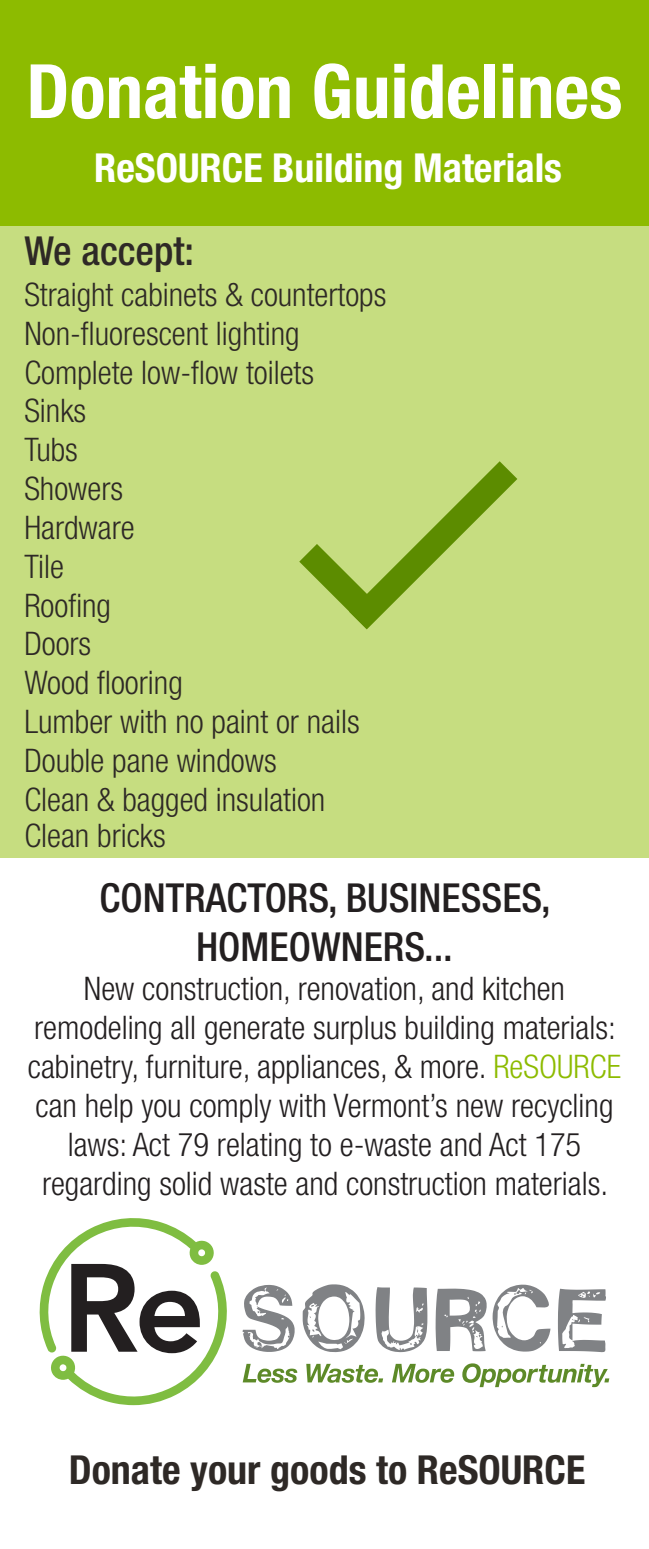
<style>
.page{position:relative;width:649px;height:1549px;background:#fff}
.page>*{position:absolute;margin:0;border:0;box-sizing:border-box;transform-origin:0 0}
.t1{font:700 condensed 75px "Helvetica Neue LT Std";color:#fff}
.t2{font:500 condensed 40px "Helvetica Neue LT Std";color:#231f20}
.t3{font:700 condensed 40px "Helvetica Neue LT Std";color:#2e2926}
.t4{font:700 condensed 40px "Helvetica Neue LT Std";color:#fff}
.t5{font:500 condensed 40px "Helvetica Neue LT Std";color:#2e2926}
.t6{font:300 condensed 32.5px/39px "Helvetica Neue LT Std";color:#231f20;text-align:center}
.t7{font:300 condensed 32.5px/38.5px "Helvetica Neue LT Std";color:#2e2926}
.s1{color:#8dbb00}
</style>
<div class="page">
<div style="left:0;top:0;width:648px;height:225px;background:#8dbb00"></div>
<div style="left:0;top:225px;width:648px;height:632px;background:#c6dd80"></div>
<svg style="left:410px;top:461px;width:108px;height:125px"></svg>
<svg style="left:299px;top:544px;width:111px;height:86px"></svg>
<svg style="left:242px;top:1284px;width:52px;height:67px"></svg>
<svg style="left:302px;top:1284px;width:62px;height:67px"></svg>
<svg style="left:375px;top:1287px;width:52px;height:64px"></svg>
<svg style="left:435px;top:1288px;width:51px;height:62px"></svg>
<svg style="left:492px;top:1284px;width:58px;height:67px"></svg>
<svg style="left:558px;top:1288px;width:47px;height:63px"></svg>
<svg style="left:40px;top:1218px;width:187px;height:186px"></svg>
<svg style="left:242px;top:1363px;width:55px;height:19px"></svg>
<svg style="left:306px;top:1363px;width:77px;height:19px"></svg>
<svg style="left:392px;top:1363px;width:61px;height:19px"></svg>
<svg style="left:462px;top:1363px;width:146px;height:23px"></svg>
<p class="t1" style="left:26px;top:46px;width:597px">Donation Guidelines</p>
<p class="t4" style="left:94px;top:143px;width:469px">ReSOURCE Building Materials</p>
<p class="t5" style="left:24px;top:226px;width:171px">We accept:</p>
<p class="t7" style="left:24px;top:275px;width:363px">Straight cabinets &amp; countertops<br>Non-fluorescent lighting<br>Complete low-flow toilets<br>Sinks<br>Tubs<br>Showers<br>Hardware<br>Tile<br>Roofing<br>Doors<br>Wood flooring<br>Lumber with no paint or nails<br>Double pane windows<br>Clean &amp; bagged insulation<br>Clean bricks</p>
<p class="t2" style="left:99px;top:874px;width:452px">CONTRACTORS, BUSINESSES,</p>
<p class="t2" style="left:196px;top:922px;width:258px">HOMEOWNERS...</p>
<p class="t6" style="left:84px;top:968px;width:482px">New construction, renovation, and kitchen</p>
<p class="t6" style="left:28px;top:1007px;width:594px">remodeling all generate surplus building materials: cabinetry, furniture, appliances, &amp; more. <span class="s1">ReSOURCE </span>can help you comply with Vermont’s new recycling laws: Act 79 relating to e-waste and Act 175</p>
<p class="t6" style="left:42px;top:1163px;width:567px">regarding solid waste and construction materials.</p>
<p class="t3" style="left:69px;top:1445px;width:517px">Donate your goods to ReSOURCE</p>
</div>
